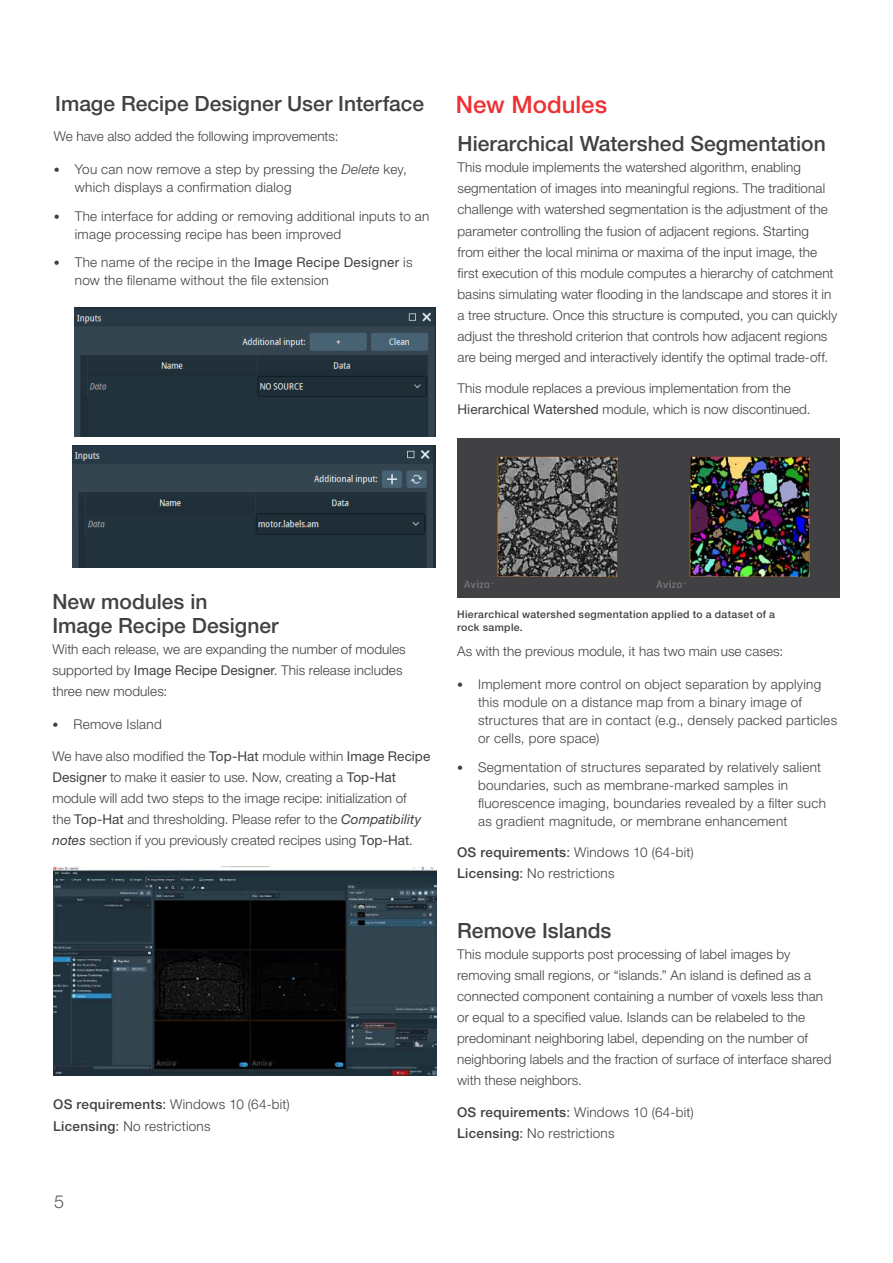
<style>
.page{position:relative;width:893px;height:1263px;background:#fff}
.page>*{position:absolute;margin:0;border:0;box-sizing:border-box;transform-origin:0 0}
.t1{font:500 24px "Helvetica Neue LTW1 G";color:#ee3134}
.t2{font:500 21px/24px "Helvetica Neue LTW1 G";color:#414042}
.t3{font:300 18px "Helvetica Neue LTW1 G";color:#58595b}
.t4{font:300 13.5px/21px "Helvetica Neue LTW1 G";letter-spacing:.005em;color:#414042}
.t5{font:500 10.5px/12.6px "Helvetica Neue LTW1 G";letter-spacing:.03em;color:#414042}
.s1{font-weight:400}
.s2{font-size:12px}
.s3{font-style:italic}
.s4{font-weight:400;font-style:italic}
.s5{font-weight:500}
</style>
<div class="page">
<img style="left:74px;top:307px;width:361px;height:129px">
<img style="left:72px;top:446px;width:363px;height:121px">
<img style="left:54px;top:867px;width:383px;height:209px">
<div style="left:457px;top:439px;width:383px;height:159px;background:#414042"></div>
<img style="left:464px;top:456px;width:346px;height:132px">
<h2 class="t2" style="left:55px;top:91px;width:370px">Image Recipe Designer User Interface</h2>
<h1 class="t1" style="left:456px;top:90px;width:153px">New Modules</h1>
<h2 class="t2" style="left:458px;top:132px;width:370px">Hierarchical Watershed Segmentation</h2>
<p class="t4" style="left:458px;top:157px;width:381px">This module implements the watershed algorithm, enabling segmentation of images into meaningful regions. The traditional challenge with watershed segmentation is the adjustment of the parameter controlling the fusion of adjacent regions. Starting from either the local minima or maxima of the input image, the first execution of this module computes a hierarchy of catchment basins simulating water flooding in the landscape and stores it in a tree structure. Once this structure is computed, you can quickly adjust the threshold criterion that controls how adjacent regions are being merged and interactively identify the optimal trade-off.</p>
<p class="t4" style="left:458px;top:378px;width:355px">This module replaces a previous implementation from the<br><span class="s1">Hierarchical Watershed</span> module, which is now discontinued.</p>
<p class="t4" style="left:54px;top:126px;width:286px">We have also added the following improvements:</p>
<p class="t4" style="left:75px;top:161px;width:333px;line-height:18px;text-indent:-21px"><span class="s2">•</span> You can now remove a step by pressing the <span class="s3">Delete</span> key, which displays a confirmation dialog</p>
<p class="t4" style="left:75px;top:207px;width:356px;line-height:18px;text-indent:-21px"><span class="s2">•</span> The interface for adding or removing additional inputs to an image processing recipe has been improved</p>
<p class="t4" style="left:75px;top:254px;width:339px;line-height:18px;text-indent:-21px"><span class="s2">•</span> The name of the recipe in the <span class="s1">Image Recipe Designer</span> is now the filename without the file extension</p>
<h2 class="t2" style="left:52px;top:590px;width:228px">New modules in<br>Image Recipe Designer</h2>
<p class="t4" style="left:52px;top:639px;width:355px">With each release, we are expanding the number of modules supported by <span class="s1">Image Recipe Designer</span>. This release includes three new modules:</p>
<p class="t4" style="left:52px;top:714px;width:111px"><span class="s2">•</span> Remove Island</p>
<p class="t4" style="left:52px;top:745px;width:379px">We have also modified the <span class="s1">Top-Hat</span> module within <span class="s1">Image Recipe Designer</span> to make it easier to use. Now, creating a <span class="s1">Top-Hat </span>module will add two steps to the image recipe: initialization of<br>the <span class="s1">Top-Hat</span> and thresholding. Please refer to the <span class="s4">Compatibility notes</span> section if you previously created recipes using <span class="s1">Top-Hat</span>.</p>
<p class="t4" style="left:53px;top:1094px;width:238px"><span class="s5">OS requirements</span><span class="s1">:</span> Windows 10 (64-bit)<br><span class="s5">Licensing</span><span class="s1">:</span> No restrictions</p>
<h3 class="t3" style="left:54px;top:1190px;width:12px">5</h3>
<p class="t5" style="left:457px;top:608px;width:319px">Hierarchical watershed segmentation applied to a dataset of a rock sample.</p>
<p class="t4" style="left:457px;top:641px;width:327px">As with the previous module, it has two main use cases:</p>
<p class="t4" style="left:478px;top:675px;width:361px;line-height:18px;text-indent:-21px"><span class="s2">•</span> Implement more control on object separation by applying this module on a distance map from a binary image of structures that are in contact (e.g., densely packed particles or cells, pore space)</p>
<p class="t4" style="left:478px;top:758px;width:349px;line-height:18px;text-indent:-21px"><span class="s2">•</span> Segmentation of structures separated by relatively salient boundaries, such as membrane-marked samples in fluorescence imaging, boundaries revealed by a filter such as gradient magnitude, or membrane enhancement</p>
<p class="t4" style="left:457px;top:842px;width:238px"><span class="s5">OS requirements</span><span class="s1">:</span> Windows 10 (64-bit)<br><span class="s5">Licensing</span><span class="s1">:</span> No restrictions</p>
<h2 class="t2" style="left:457px;top:919px;width:156px">Remove Islands</h2>
<p class="t4" style="left:457px;top:944px;width:376px">This module supports post processing of label images by removing small regions, or “islands.” An island is defined as a connected component containing a number of voxels less than or equal to a specified value. Islands can be relabeled to the predominant neighboring label, depending on the number of neighboring labels and the fraction of surface of interface shared with these neighbors.</p>
<p class="t4" style="left:457px;top:1101px;width:238px"><span class="s5">OS requirements</span><span class="s1">:</span> Windows 10 (64-bit)<br><span class="s5">Licensing</span><span class="s1">:</span> No restrictions</p>
</div>
